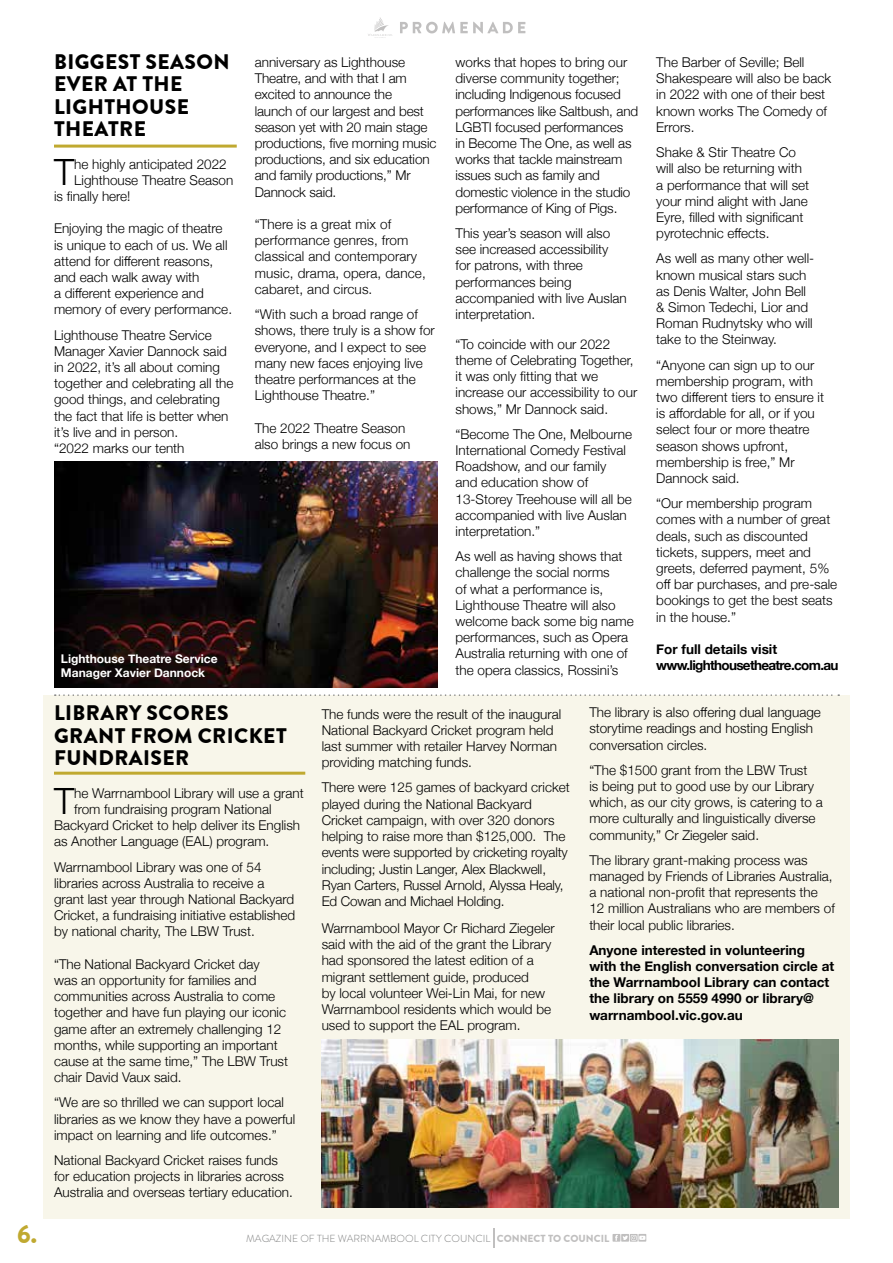
<style>
.page{position:relative;width:893px;height:1263px;background:#fff}
.page>*{position:absolute;margin:0;border:0;box-sizing:border-box;transform-origin:0 0}
.t1{font:300 36.15px "Helvetica Neue";color:#000}
.t2{font:900 25.5px "Brandon Grotesque";color:#c0a930}
.t3{font:900 21px/22.5px "Brandon Grotesque";letter-spacing:.02em;color:#000}
.t4{font:300 13.5px/16.2px "Helvetica Neue";color:#000}
.t5{font:700 13.5px/16.2px "Helvetica Neue";color:#000}
.t6{font:700 13.5px/16.2px "Helvetica Neue";letter-spacing:-.05em;color:#000}
.t7{font:700 12px/14.4px "Helvetica Neue";color:#fff}
.t8{font:300 10.2px "Brandon Grotesque";color:#7d7e7e}
.s1{font-weight:900;color:#c0bfbf}
</style>
<div class="page">
<svg style="left:613px;top:1234px;width:33px;height:8px"></svg>
<svg style="left:494px;top:1228px;width:1px;height:19px"></svg>
<svg style="left:368px;top:17px;width:24px;height:21px"></svg>
<svg style="left:400px;top:22px;width:125px;height:11px"></svg>
<div style="left:43px;top:695px;width:806px;height:524px;background:#f8f6ea"></div>
<img style="left:54px;top:461px;width:383px;height:226px">
<hr style="left:54px;top:772px;width:251px;height:3px;background:#c0a930">
<svg style="left:55px;top:694px;width:784px;height:2px"></svg>
<hr style="left:54px;top:145px;width:183px;height:3px;background:#c0a930">
<img style="left:322px;top:1039px;width:517px;height:169px">
<h3 class="t3" style="left:54px;top:50px;width:177px">BIGGEST SEASON<br>EVER AT THE<br>LIGHTHOUSE<br>THEATRE</h3>
<h1 class="t1" style="left:54px;top:143px;width:22px">T</h1>
<p class="t4" style="left:74px;top:155px;width:154px">he highly anticipated 2022</p>
<p class="t4" style="left:74px;top:171px;width:161px">Lighthouse Theatre Season</p>
<p class="t4" style="left:54px;top:187px;width:78px">is finally here!</p>
<p class="t4" style="left:54px;top:220px;width:180px">Enjoying the magic of theatre is unique to each of us. We all attend for different reasons, and each walk away with<br>a different experience and memory of every performance.</p>
<p class="t4" style="left:54px;top:326px;width:181px">Lighthouse Theatre Service<br>Manager Xavier Dannock said in 2022, it’s all about coming together and celebrating all the good things, and celebrating the fact that life is better when it’s live and in person.<br>“2022 marks our tenth</p>
<p class="t7" style="left:61px;top:651px;width:158px">Lighthouse Theatre Service<br>Manager Xavier Dannock</p>
<p class="t4" style="left:255px;top:53px;width:183px">anniversary as Lighthouse<br>Theatre, and with that I am excited to announce the<br>launch of our largest and best season yet with 20 main stage productions, five morning music productions, and six education and family productions,” Mr<br>Dannock said.</p>
<p class="t4" style="left:255px;top:215px;width:173px">“There is a great mix of performance genres, from classical and contemporary music, drama, opera, dance, cabaret, and circus.</p>
<p class="t4" style="left:255px;top:305px;width:182px">“With such a broad range of shows, there truly is a show for everyone, and I expect to see many new faces enjoying live theatre performances at the<br>Lighthouse Theatre.”</p>
<p class="t4" style="left:255px;top:419px;width:157px">The 2022 Theatre Season also brings a new focus on</p>
<p class="t4" style="left:455px;top:53px;width:184px">works that hopes to bring our diverse community together; including Indigenous focused performances like Saltbush, and<br>LGBTI focused performances<br>in Become The One, as well as works that tackle mainstream issues such as family and domestic violence in the studio performance of King of Pigs.</p>
<p class="t4" style="left:455px;top:224px;width:173px">This year’s season will also see increased accessibility for patrons, with three performances being accompanied with live Auslan interpretation.</p>
<p class="t4" style="left:455px;top:335px;width:183px">“To coincide with our 2022 theme of Celebrating Together, it was only fitting that we increase our accessibility to our shows,” Mr Dannock said.</p>
<p class="t4" style="left:455px;top:425px;width:178px">“Become The One, Melbourne<br>International Comedy Festival<br>Roadshow, and our family<br>and education show of<br>13-Storey Treehouse will all be accompanied with live Auslan interpretation.”</p>
<p class="t4" style="left:455px;top:547px;width:180px">As well as having shows that challenge the social norms<br>of what a performance is,<br>Lighthouse Theatre will also welcome back some big name performances, such as Opera<br>Australia returning with one of the opera classics, Rossini’s</p>
<p class="t4" style="left:656px;top:53px;width:177px">The Barber of Seville; Bell<br>Shakespeare will also be back in 2022 with one of their best known works The Comedy of<br>Errors.</p>
<p class="t4" style="left:656px;top:143px;width:155px">Shake &amp; Stir Theatre Co will also be returning with a performance that will set your mind alight with Jane<br>Eyre, filled with significant pyrotechnic effects.</p>
<p class="t4" style="left:656px;top:249px;width:160px">As well as many other well&shy;known musical stars such as Denis Walter, John Bell &amp; Simon Tedechi, Lior and<br>Roman Rudnytsky who will take to the Steinway.</p>
<p class="t4" style="left:656px;top:356px;width:169px">“Anyone can sign up to our membership program, with two different tiers to ensure it is affordable for all, or if you select four or more theatre season shows upfront, membership is free,” Mr<br>Dannock said.</p>
<p class="t4" style="left:656px;top:494px;width:183px">“Our membership program comes with a number of great deals, such as discounted tickets, suppers, meet and greets, deferred payment, 5% off bar purchases, and pre-sale bookings to get the best seats in the house.”</p>
<p class="t6" style="left:656px;top:641px;width:184px">For full details visit www.lighthousetheatre.com.au</p>
<h3 class="t3" style="left:54px;top:702px;width:234px">LIBRARY SCORES<br>GRANT FROM CRICKET<br>FUNDRAISER</h3>
<h1 class="t1" style="left:54px;top:772px;width:22px">T</h1>
<p class="t4" style="left:74px;top:784px;width:231px">he Warrnambool Library will use a grant</p>
<p class="t4" style="left:74px;top:800px;width:199px">from fundraising program National</p>
<p class="t4" style="left:54px;top:816px;width:248px">Backyard Cricket to help deliver its English</p>
<p class="t4" style="left:54px;top:832px;width:217px">as Another Language (EAL) program.</p>
<p class="t4" style="left:54px;top:858px;width:243px">Warrnambool Library was one of 54 libraries across Australia to receive a grant last year through National Backyard Cricket, a fundraising initiative established by national charity, The LBW Trust.</p>
<p class="t4" style="left:54px;top:955px;width:236px">“The National Backyard Cricket day<br>was an opportunity for families and communities across Australia to come together and have fun playing our iconic game after an extremely challenging 12 months, while supporting an important cause at the same time,” The LBW Trust chair David Vaux said.</p>
<p class="t4" style="left:54px;top:1093px;width:243px">“We are so thrilled we can support local libraries as we know they have a powerful impact on learning and life outcomes.”</p>
<p class="t4" style="left:54px;top:1151px;width:240px">National Backyard Cricket raises funds for education projects in libraries across<br>Australia and overseas tertiary education.</p>
<p class="t4" style="left:322px;top:705px;width:241px">The funds were the result of the inaugural National Backyard Cricket program held last summer with retailer Harvey Norman providing matching funds.</p>
<p class="t4" style="left:322px;top:778px;width:250px">There were 125 games of backyard cricket played during the National Backyard Cricket campaign, with over 320 donors helping to raise more than $125,000. The events were supported by cricketing royalty including; Justin Langer, Alex Blackwell, Ryan Carters, Russel Arnold, Alyssa Healy, Ed Cowan and Michael Holding.</p>
<p class="t4" style="left:322px;top:919px;width:235px">Warrnambool Mayor Cr Richard Ziegeler said with the aid of the grant the Library had sponsored the latest edition of a migrant settlement guide, produced<br>by local volunteer Wei-Lin Mai, for new Warrnambool residents which would be used to support the EAL program.</p>
<p class="t4" style="left:589px;top:703px;width:233px">The library is also offering dual language storytime readings and hosting English conversation circles.</p>
<p class="t4" style="left:589px;top:761px;width:235px">“The $1500 grant from the LBW Trust<br>is being put to good use by our Library which, as our city grows, is catering to a more culturally and linguistically diverse community,” Cr Ziegeler said.</p>
<p class="t4" style="left:589px;top:851px;width:247px">The library grant-making process was managed by Friends of Libraries Australia, a national non-profit that represents the 12 million Australians who are members of their local public libraries.</p>
<p class="t5" style="left:589px;top:942px;width:246px">Anyone interested in volunteering with the English conversation circle at the Warrnambool Library can contact the library on 5559 4990 or library@ warrnambool.vic.gov.au</p>
<h2 class="t2" style="left:17px;top:1218px;width:21px">6.</h2>
<p class="t8" style="left:246px;top:1231px;width:365px">MAGAZINE OF THE WARRNAMBOOL CITY COUNCIL <span class="s1">CONNECT TO COUNCIL</span></p>
</div>
